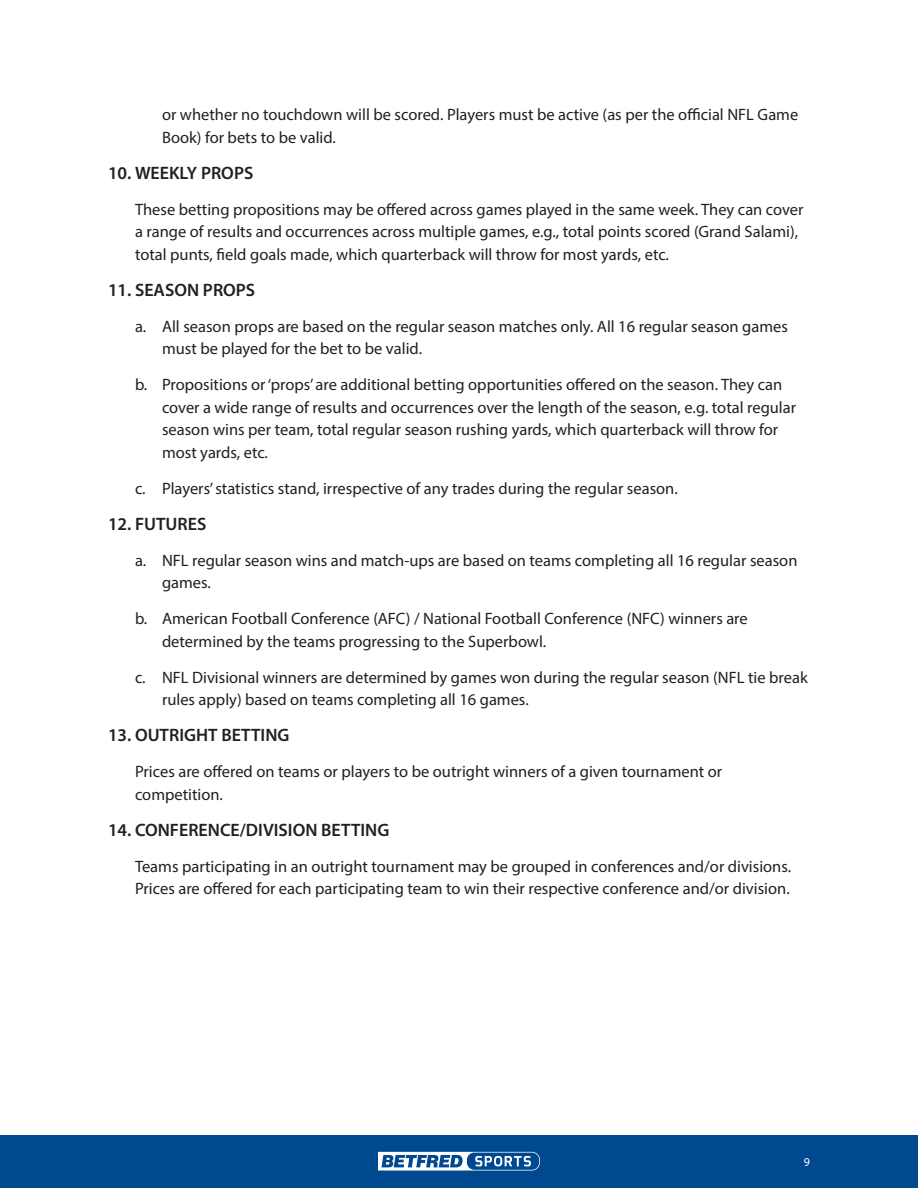
<style>
.page{position:relative;width:918px;height:1188px;background:#fff}
.page>*{position:absolute;margin:0;border:0;box-sizing:border-box;transform-origin:0 0}
.t1{font:18px "Myriad Variable Concept";letter-spacing:.195em;color:#231f20}
.Subtitles{font:16.5px/22.5px "Myriad Variable Concept";letter-spacing:.17em;color:#231f20}
.Subtitles-2{font:16.5px "Myriad Variable Concept";letter-spacing:.15em;color:#231f20}
.t2{font:12px "Myriad Variable Concept";color:#fff}
</style>
<div class="page">
<div style="left:0;top:1135px;width:918px;height:53px;background:#004990"></div>
<svg style="left:378px;top:1152px;width:162px;height:19px"></svg>
<p class="Subtitles" style="left:162px;top:104px;width:635px">or whether no touchdown willbe scored.Players must be active (as per the officialNFL Game<br>Book)for bets to be valid.</p>
<p class="t1" style="left:108px;top:162px;width:144px">10. WEEKLY PROPS</p>
<p class="Subtitles" style="left:135px;top:198px;width:668px">These betting propositions may be offered across games played in the same week.They can cover a range of results and occurrences across multiple games,e.g.,totalpoints scored (Grand Salami), totalpunts,field goals made,which quarterback willthrow for most yards,etc.</p>
<p class="t1" style="left:108px;top:279px;width:146px">11. SEASON PROPS</p>
<p class="Subtitles" style="left:162px;top:315px;width:625px;text-indent:-27px">a. Allseason props are based on the regular season matches only.All16 regular season games must be played for the bet to be valid.</p>
<p class="Subtitles" style="left:162px;top:374px;width:634px;text-indent:-27px">b. Propositions or‘props’are additionalbetting opportunities offered on the season.They can cover a wide range of results and occurrences over the length of the season,e.g.totalregular season wins per team,totalregular season rushing yards,which quarterback willthrow for most yards,etc.</p>
<p class="Subtitles-2" style="left:135px;top:479px;width:544px">c. Players’statistics stand,irrespective of any trades during the regular season.</p>
<p class="t1" style="left:108px;top:513px;width:97px">12. FUTURES</p>
<p class="Subtitles" style="left:162px;top:549px;width:634px;text-indent:-27px">a. NFL regular season wins and match-ups are based on teams completing all16 regular season games.</p>
<p class="Subtitles" style="left:162px;top:608px;width:584px;text-indent:-27px">b. American FootballConference (AFC)/NationalFootballConference (NFC)winners are determined by the teams progressing to the Superbowl.</p>
<p class="Subtitles" style="left:162px;top:666px;width:645px;text-indent:-27px">c. NFL Divisionalwinners are determined by games won during the regular season (NFL tie break rules apply)based on teams completing all16 games.</p>
<p class="t1" style="left:108px;top:725px;width:178px">13. OUTRIGHT BETTING</p>
<p class="Subtitles" style="left:135px;top:761px;width:587px">Prices are offered on teams or players to be outright winners of a given tournament or competition.</p>
<p class="t1" style="left:108px;top:819px;width:278px">14. CONFERENCE/DIVISION BETTING</p>
<p class="Subtitles" style="left:135px;top:855px;width:657px">Teams participating in an outright tournament may be grouped in conferences and/or divisions.<br>Prices are offered for each participating team to win their respective conference and/or division.</p>
<p class="t2" style="left:804px;top:1155px;width:6px">9</p>
</div>
